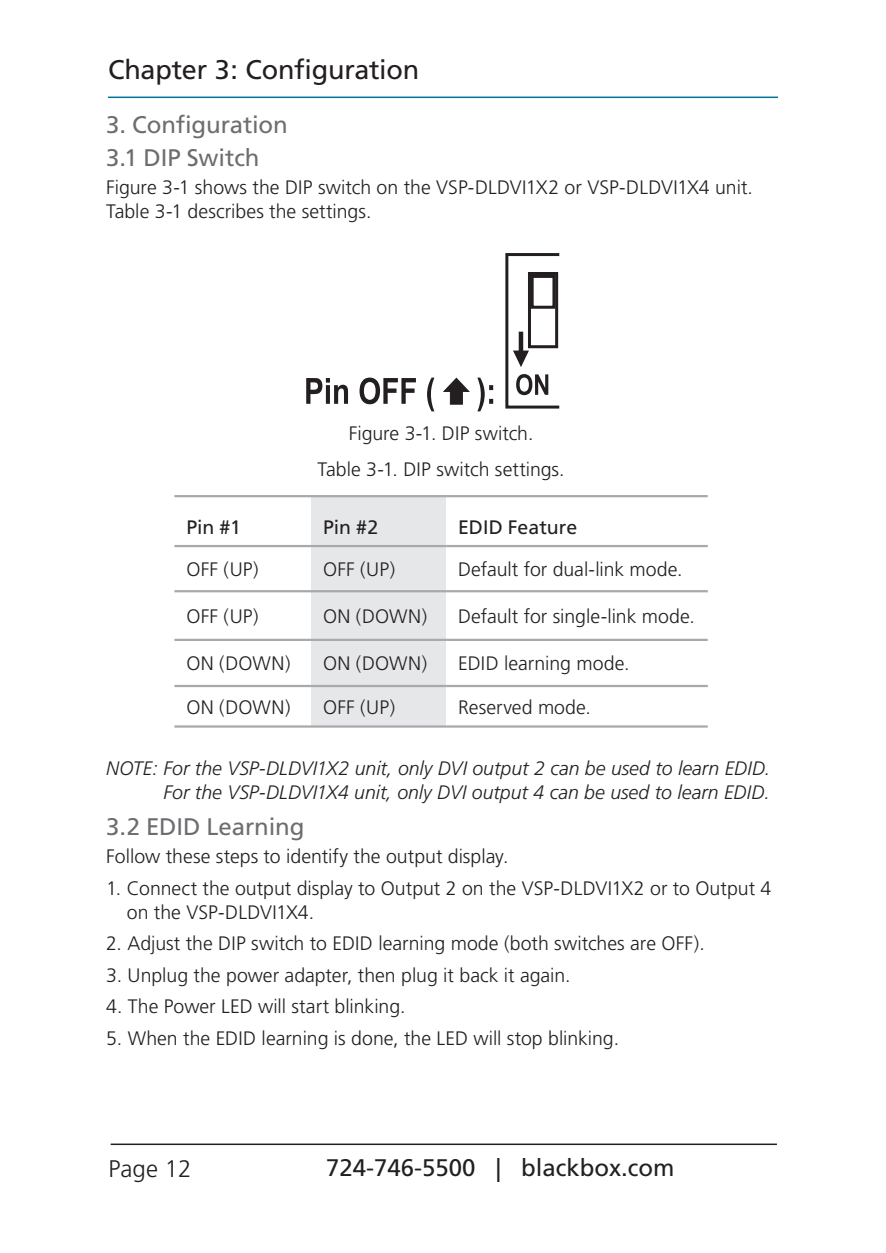
<style>
.page{position:relative;width:886px;height:1253px;background:#fff}
.page>*{position:absolute;margin:0;border:0;box-sizing:border-box;transform-origin:0 0}
.t1{font:27px "Frutiger";letter-spacing:-.01em;color:#231f20}
.t2{font:24px/32.7px "Frutiger";letter-spacing:-.005em;color:#6c6d70}
.t3{font:24px "Frutiger";color:#231f20}
.t4{font:300 24px "Frutiger";color:#231f20}
.t5{font:300 19.5px/24px "Frutiger";color:#231f20}
.t6{font:italic 300 19.5px/24px "Frutiger";color:#231f20;text-align:right}
.t7{font:19.5px "Frutiger";color:#231f20}
</style>
<div class="page">
<hr style="left:111px;top:1143px;width:666px;height:2px;background:#231f20">
<hr style="left:108px;top:97px;width:670px;height:1px;background:#00729b">
<div style="left:505px;top:253px;width:56px;height:156px;border:3px solid #231f20"></div>
<div style="left:528px;top:272px;width:30px;height:76px;border:3px solid #231f20"></div>
<div style="left:530px;top:275px;width:25px;height:34px;border:3px solid #231f20"></div>
<div style="left:518px;top:332px;width:5px;height:22px;background:#231f20"></div>
<svg style="left:513px;top:349px;width:35px;height:46px"></svg>
<svg style="left:306px;top:378px;width:42px;height:26px"></svg>
<svg style="left:359px;top:378px;width:57px;height:26px"></svg>
<svg style="left:427px;top:378px;width:7px;height:33px"></svg>
<svg style="left:477px;top:378px;width:16px;height:33px"></svg>
<svg style="left:443px;top:377px;width:27px;height:28px"></svg>
<svg style="left:174px;top:497px;width:533px;height:191px"></svg>
<div style="left:311px;top:497px;width:135px;height:228px;background:#e6e7e9"></div>
<hr style="left:174px;top:495px;width:137px;height:2px;background:#a8a9ad">
<hr style="left:311px;top:495px;width:135px;height:2px;background:#a8a9ad">
<hr style="left:446px;top:495px;width:261px;height:2px;background:#a8a9ad">
<hr style="left:174px;top:545px;width:137px;height:2px;background:#a8a9ad">
<hr style="left:311px;top:545px;width:135px;height:2px;background:#a8a9ad">
<hr style="left:446px;top:545px;width:261px;height:2px;background:#a8a9ad">
<hr style="left:174px;top:590px;width:137px;height:2px;background:#a8a9ad">
<hr style="left:311px;top:590px;width:135px;height:2px;background:#a8a9ad">
<hr style="left:446px;top:590px;width:261px;height:2px;background:#a8a9ad">
<hr style="left:174px;top:639px;width:137px;height:2px;background:#a8a9ad">
<hr style="left:311px;top:639px;width:135px;height:2px;background:#a8a9ad">
<hr style="left:446px;top:639px;width:261px;height:2px;background:#a8a9ad">
<hr style="left:174px;top:685px;width:137px;height:2px;background:#a8a9ad">
<hr style="left:311px;top:685px;width:135px;height:2px;background:#a8a9ad">
<hr style="left:446px;top:685px;width:261px;height:2px;background:#a8a9ad">
<hr style="left:174px;top:725px;width:137px;height:3px;background:#a8a9ad">
<hr style="left:311px;top:725px;width:135px;height:3px;background:#a8a9ad">
<hr style="left:446px;top:725px;width:261px;height:3px;background:#a8a9ad">
<h1 class="t1" style="left:108px;top:54px;width:313px">Chapter 3: Configuration</h1>
<p class="t2" style="left:106px;top:109px;width:183px">3. Configuration<br>3.1 DIP Switch</p>
<p class="t5" style="left:106px;top:176px;width:648px">Figure 3-1 shows the DIP switch on the VSP-DLDVI1X2 or VSP-DLDVI1X4 unit.<br>Table 3-1 describes the settings.</p>
<p class="t5" style="left:317px;top:416px;width:249px;line-height:35.1px;text-align:center">Figure 3-1. DIP switch.<br>Table 3-1. DIP switch settings.</p>
<p class="t7" style="left:186px;top:516px;width:56px">Pin #1</p>
<p class="t7" style="left:323px;top:516px;width:57px">Pin #2</p>
<p class="t7" style="left:458px;top:516px;width:121px">EDID Feature</p>
<p class="t5" style="left:186px;top:557px;width:74px">OFF (UP)</p>
<p class="t5" style="left:323px;top:557px;width:74px">OFF (UP)</p>
<p class="t5" style="left:458px;top:557px;width:226px">Default for dual-link mode.</p>
<p class="t5" style="left:186px;top:604px;width:74px">OFF (UP)</p>
<p class="t5" style="left:323px;top:604px;width:106px">ON (DOWN)</p>
<p class="t5" style="left:458px;top:604px;width:238px">Default for single-link mode.</p>
<p class="t5" style="left:186px;top:652px;width:106px">ON (DOWN)</p>
<p class="t5" style="left:323px;top:652px;width:106px">ON (DOWN)</p>
<p class="t5" style="left:458px;top:652px;width:173px">EDID learning mode.</p>
<p class="t5" style="left:186px;top:695px;width:106px">ON (DOWN)</p>
<p class="t5" style="left:323px;top:695px;width:74px">OFF (UP)</p>
<p class="t5" style="left:458px;top:695px;width:134px">Reserved mode.</p>
<p class="t6" style="left:106px;top:756px;width:665px">NOTE: For the VSP-DLDVI1X2 unit, only DVI output 2 can be used to learn EDID.<br>For the VSP-DLDVI1X4 unit, only DVI output 4 can be used to learn EDID.</p>
<p class="t2" style="left:106px;top:810px;width:200px">3.2 EDID Learning</p>
<p class="t5" style="left:106px;top:845px;width:404px">Follow these steps to identify the output display.</p>
<p class="t5" style="left:127px;top:876px;width:646px;text-indent:-21px">1. Connect the output display to Output 2 on the VSP-DLDVI1X2 or to Output 4 on the VSP-DLDVI1X4.</p>
<p class="t5" style="left:106px;top:932px;width:600px">2. Adjust the DIP switch to EDID learning mode (both switches are OFF).</p>
<p class="t5" style="left:106px;top:963px;width:466px">3. Unplug the power adapter, then plug it back it again.</p>
<p class="t5" style="left:106px;top:995px;width:301px">4. The Power LED will start blinking.</p>
<p class="t5" style="left:106px;top:1026px;width:514px">5. When the EDID learning is done, the LED will stop blinking.</p>
<p class="t4" style="left:109px;top:1155px;width:84px">Page 12</p>
<p class="t3" style="left:326px;top:1154px;width:350px">724-746-5500 | blackbox.com</p>
</div>
